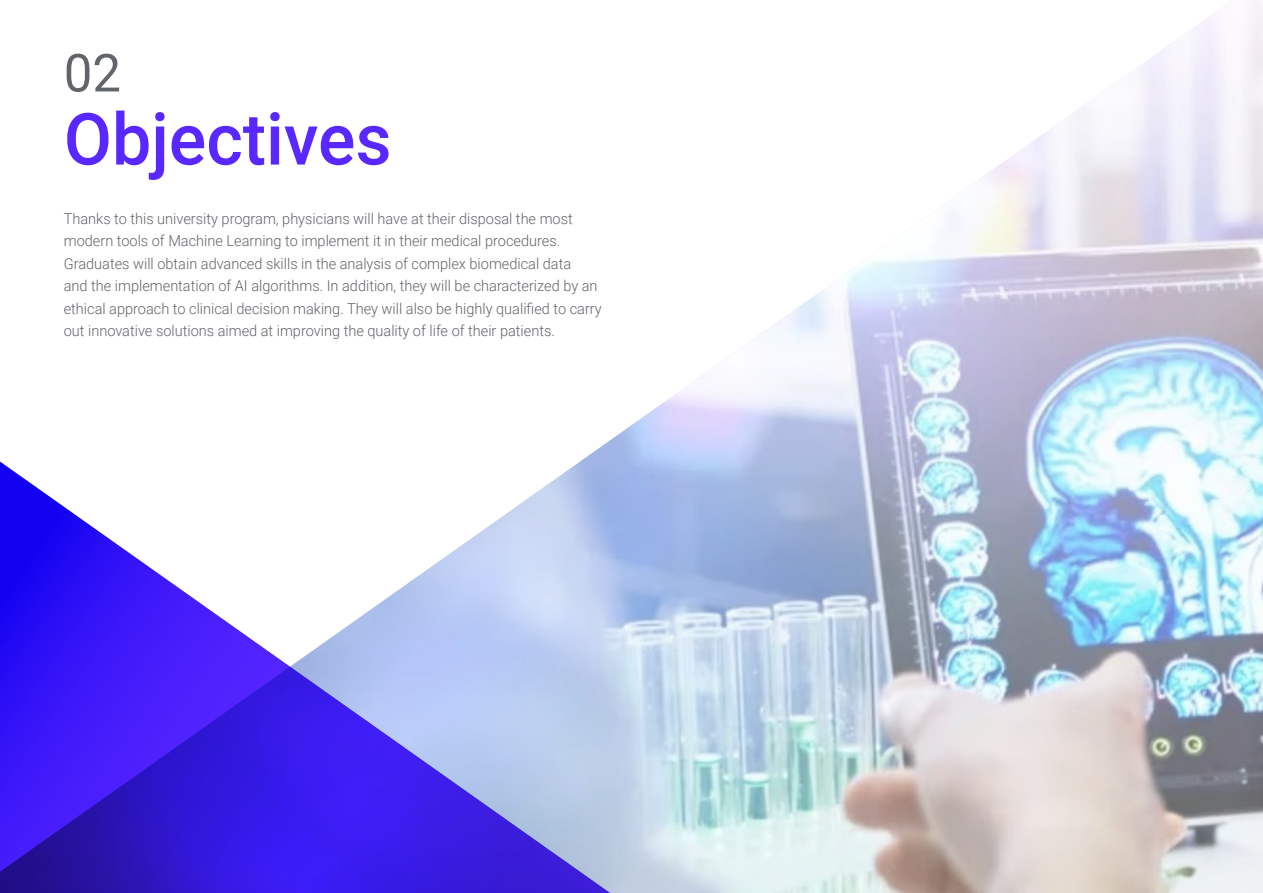
<style>
.page{position:relative;width:1263px;height:893px;background:#fff}
.page>*{position:absolute;margin:0;border:0;box-sizing:border-box;transform-origin:0 0}
.t1{font:500 72px "Roboto";color:#5927ff}
.t2{font:52.5px "Roboto";color:#61646a}
.t3{font:300 15px/22.5px "Roboto";color:#61646a}
</style>
<div class="page">
<img style="left:602px;top:0;width:661px;height:893px">
<svg style="left:0;top:446px;width:640px;height:447px"></svg>
<h2 class="t2" style="left:64px;top:36px;width:59px">02</h2>
<h1 class="t1" style="left:64px;top:89px;width:329px">Objectives</h1>
<p class="t3" style="left:64px;top:207px;width:540px">Thanks to this university program, physicians will have at their disposal the most modern tools of Machine Learning to implement it in their medical procedures.<br>Graduates will obtain advanced skills in the analysis of complex biomedical data<br>and the implementation of AI algorithms. In addition, they will be characterized by an ethical approach to clinical decision making. They will also be highly qualified to carry out innovative solutions aimed at improving the quality of life of their patients.</p>
</div>
